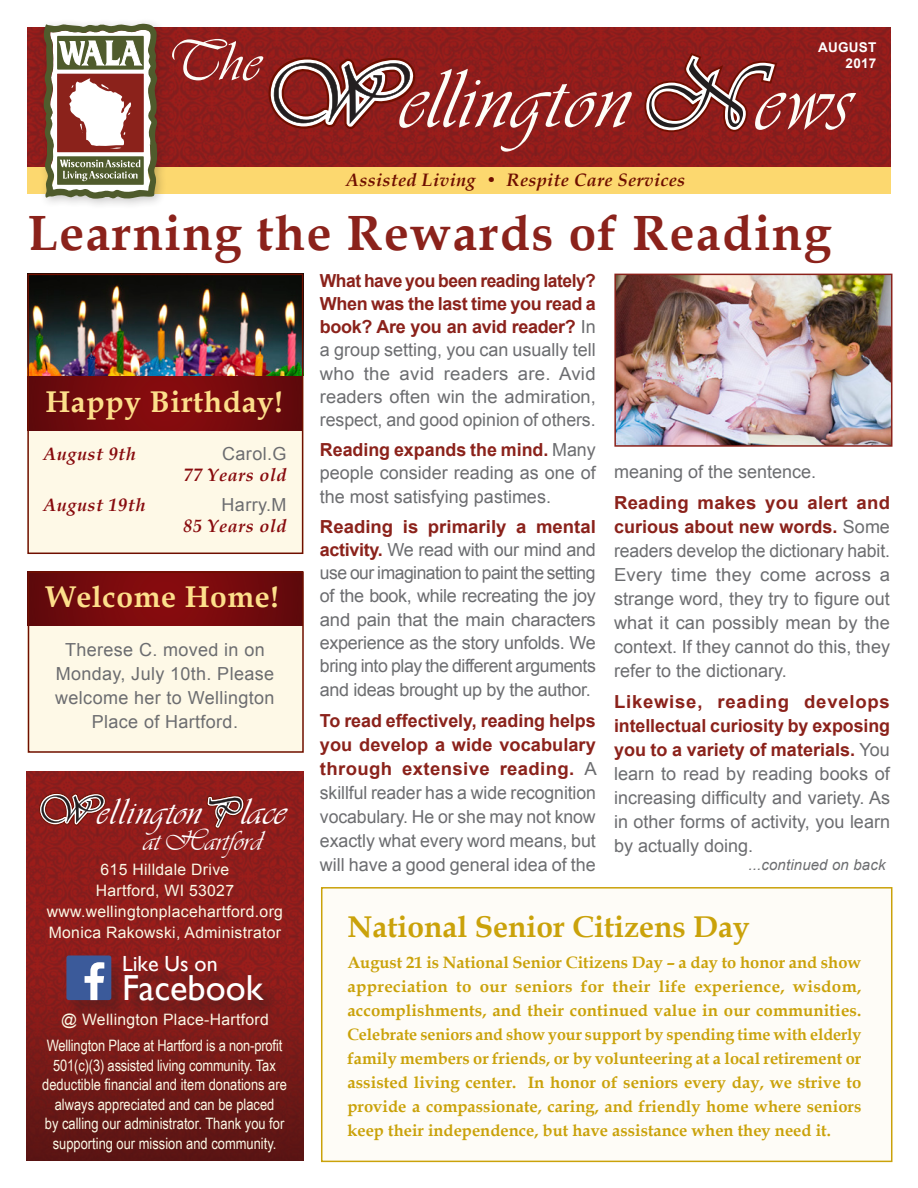
<style>
.page{position:relative;width:918px;height:1188px;background:#fff}
.page>*{position:absolute;margin:0;border:0;box-sizing:border-box;transform-origin:0 0}
.t1{font:89.55px "Vivaldii";color:#fdfdf8}
.t2{font:87.3px "Vivaldii";letter-spacing:.02em;color:#fdfdf8}
.t3{font:58.8px "Vivaldii";color:#fdfdf8}
.t4{font:700 49.5px "Book Antiqua";letter-spacing:.03em;color:#8b221b}
.t5{font:38.4px "Vivaldii";letter-spacing:.01em;color:#fff}
.t6{font:36.15px "Gill Sans";color:#fff}
.t7{font:700 30px "Book Antiqua";letter-spacing:.02em;color:#fddf8b}
.t8{font:700 30px "Book Antiqua";color:#caa20a}
.t9{font:28.65px "Vivaldii";color:#fff}
.t10{font:21.9px "Gill Sans";color:#fff}
.text_1{font:18px/24px "Arial";color:#6c6d70;text-align:justify}
.text_1-2{font:18px/24px "Arial";letter-spacing:.02em;color:#6c6d70;text-align:center}
.t11{font:italic 700 18px/21px "Book Antiqua";letter-spacing:.03em;color:#880b0e;text-align:right}
.t12{font:italic 700 18px "Book Antiqua";letter-spacing:.02em;color:#6f0f00}
.t13{font:700 16.5px/24px "Book Antiqua";color:#caa20a;text-align:justify}
.t14{font:15.75px/19.5px "Arial Narrow";color:#fbf9e6;text-align:center}
.t15{font:15.75px "Arial";letter-spacing:.02em;color:#fbf9e6}
.t16{font:italic 15px "Arial";letter-spacing:.01em;color:#6c6d70}
.t17{font:700 13.5px/16.5px "Arial";letter-spacing:.02em;color:#fff;text-align:right}
.s1{font-family:"Arial";font-weight:400;font-style:normal;color:#6c6d70}
.s2{font-weight:700;color:#8b221b}
</style>
<div class="page">
<img style="left:30px;top:277px;width:270px;height:99px">
<div style="left:27px;top:376px;width:276px;height:178px;background:#fef9e7"></div>
<div style="left:27px;top:587px;width:277px;height:166px;background:#fef9e7"></div>
<img style="left:27px;top:27px;width:864px;height:140px">
<div style="left:27px;top:167px;width:864px;height:27px;background:#fcd86f"></div>
<svg style="left:268px;top:57px;width:148px;height:72px"></svg>
<svg style="left:644px;top:52px;width:134px;height:81px;background:#924240"></svg>
<svg style="left:30px;top:376px;width:270px;height:54px;background:#750a0c"></svg>
<svg style="left:31px;top:574px;width:270px;height:51px;background:#750a0c"></svg>
<div style="left:37px;top:17px;width:132px;height:193px;background:#231f20;opacity:.25"></div>
<svg style="left:44px;top:24px;width:114px;height:175px"></svg>
<div style="left:27px;top:274px;width:276px;height:280px;border:2px solid #6f0f00"></div>
<div style="left:28px;top:571px;width:276px;height:182px;border:2px solid #6f0f00"></div>
<img style="left:27px;top:771px;width:276px;height:390px">
<svg style="left:207px;top:795px;width:38px;height:34px"></svg>
<svg style="left:39px;top:793px;width:67px;height:33px;background:#92514f"></svg>
<div style="left:66px;top:958px;width:61px;height:61px;background:#231f20;opacity:.28"></div>
<div style="left:66px;top:955px;width:45px;height:45px;background:#3b5a9a;border-radius:2px"></div>
<svg style="left:85px;top:962px;width:19px;height:38px"></svg>
<div style="left:126px;top:959px;width:155px;height:59px;background:#231f20;opacity:.5"></div>
<img style="left:617px;top:277px;width:272px;height:167px">
<div style="left:614px;top:274px;width:278px;height:173px;border:2px solid #8b221b"></div>
<div style="left:321px;top:887px;width:571px;height:275px;background:#fefcf7;border:2px solid #caa20a"></div>
<p class="t3" style="left:165px;top:27px;width:96px">The</p>
<p class="t2" style="left:399px;top:48px;width:231px">ellington</p>
<p class="t12" style="left:346px;top:168px;width:341px">Assisted Living • Respite Care Services</p>
<p class="t17" style="left:818px;top:39px;width:60px">AUGUST<br>2017</p>
<p class="t1" style="left:755px;top:48px;width:96px">ews</p>
<p class="t4" style="left:28px;top:199px;width:805px">Learning the Rewards of Reading</p>
<p class="t7" style="left:45px;top:381px;width:239px">Happy Birthday!</p>
<p class="t11" style="left:43px;top:443px;width:94px">August 9th</p>
<p class="t11" style="left:184px;top:443px;width:104px"><span class="s1">Carol.G<br></span>77 Years old</p>
<p class="t11" style="left:43px;top:495px;width:103px">August 19th</p>
<p class="t11" style="left:184px;top:495px;width:104px"><span class="s1">Harry.M<br></span>85 Years old</p>
<p class="t7" style="left:46px;top:576px;width:235px">Welcome Home!</p>
<p class="text_1-2" style="left:55px;top:638px;width:221px">Therese C. moved in on<br>Monday, July 10th. Please welcome her to Wellington<br>Place of Hartford.</p>
<p class="t5" style="left:97px;top:790px;width:190px">ellington lace</p>
<p class="t9" style="left:143px;top:824px;width:120px">at Hartford</p>
<p class="t15" style="left:101px;top:859px;width:130px">615 Hilldale Drive</p>
<p class="t15" style="left:96px;top:880px;width:140px">Hartford, WI 53027</p>
<p class="t15" style="left:47px;top:901px;width:238px">www.wellingtonplacehartford.org</p>
<p class="t15" style="left:49px;top:922px;width:234px">Monica Rakowski, Administrator</p>
<p class="t10" style="left:122px;top:951px;width:97px">Like Us on</p>
<p class="t6" style="left:122px;top:966px;width:142px">Facebook</p>
<p class="t15" style="left:61px;top:1009px;width:209px">@ Wellington Place-Hartford</p>
<p class="t14" style="left:42px;top:1035px;width:246px">Wellington Place at Hartford is a non-profit 501(c)(3) assisted living community. Tax deductible financial and item donations are always appreciated and can be placed<br>by calling our administrator. Thank you for supporting our mission and community.</p>
<p class="text_1" style="left:320px;top:269px;width:278px;line-height:23.2px"><span class="s2">What have you been reading lately?<br>When was the last time you read a book? Are you an avid reader?</span> In a group setting, you can usually tell who the avid readers are. Avid readers often win the admiration, respect, and good opinion of others.</p>
<p class="text_1" style="left:320px;top:438px;width:277px;line-height:23.2px"><span class="s2">Reading expands the mind.</span> Many people consider reading as one of the most satisfying pastimes.</p>
<p class="text_1" style="left:320px;top:515px;width:278px;line-height:23.4px"><span class="s2">Reading is primarily a mental activity.</span> We read with our mind and use our imagination to paint the setting of the book, while recreating the joy and pain that the main characters experience as the story unfolds. We bring into play the different arguments and ideas brought up by the author.</p>
<p class="text_1" style="left:320px;top:709px;width:278px"><span class="s2">To read effectively, reading helps you develop a wide vocabulary through extensive reading.</span> A skillful reader has a wide recognition vocabulary. He or she may not know exactly what every word means, but will have a good general idea of the</p>
<p class="text_1" style="left:614px;top:460px;width:204px">meaning of the sentence.</p>
<p class="text_1" style="left:614px;top:491px;width:278px"><span class="s2">Reading makes you alert and curious about new words.</span> Some readers develop the dictionary habit.<br>Every time they come across a strange word, they try to figure out what it can possibly mean by the context. If they cannot do this, they refer to the dictionary.</p>
<p class="text_1" style="left:614px;top:690px;width:278px"><span class="s2">Likewise, reading develops intellectual curiosity by exposing you to a variety of materials.</span> You learn to read by reading books of increasing difficulty and variety. As in other forms of activity, you learn by actually doing.</p>
<p class="t16" style="left:748px;top:855px;width:139px">...continued on back</p>
<p class="t8" style="left:347px;top:907px;width:404px">National Senior Citizens Day</p>
<p class="t13" style="left:347px;top:950px;width:516px">August 21 is National Senior Citizens Day – a day to honor and show appreciation to our seniors for their life experience, wisdom, accomplishments, and their continued value in our communities.<br>Celebrate seniors and show your support by spending time with elderly family members or friends, or by volunteering at a local retirement or assisted living center. In honor of seniors every day, we strive to provide a compassionate, caring, and friendly home where seniors keep their independence, but have assistance when they need it.</p>
</div>
